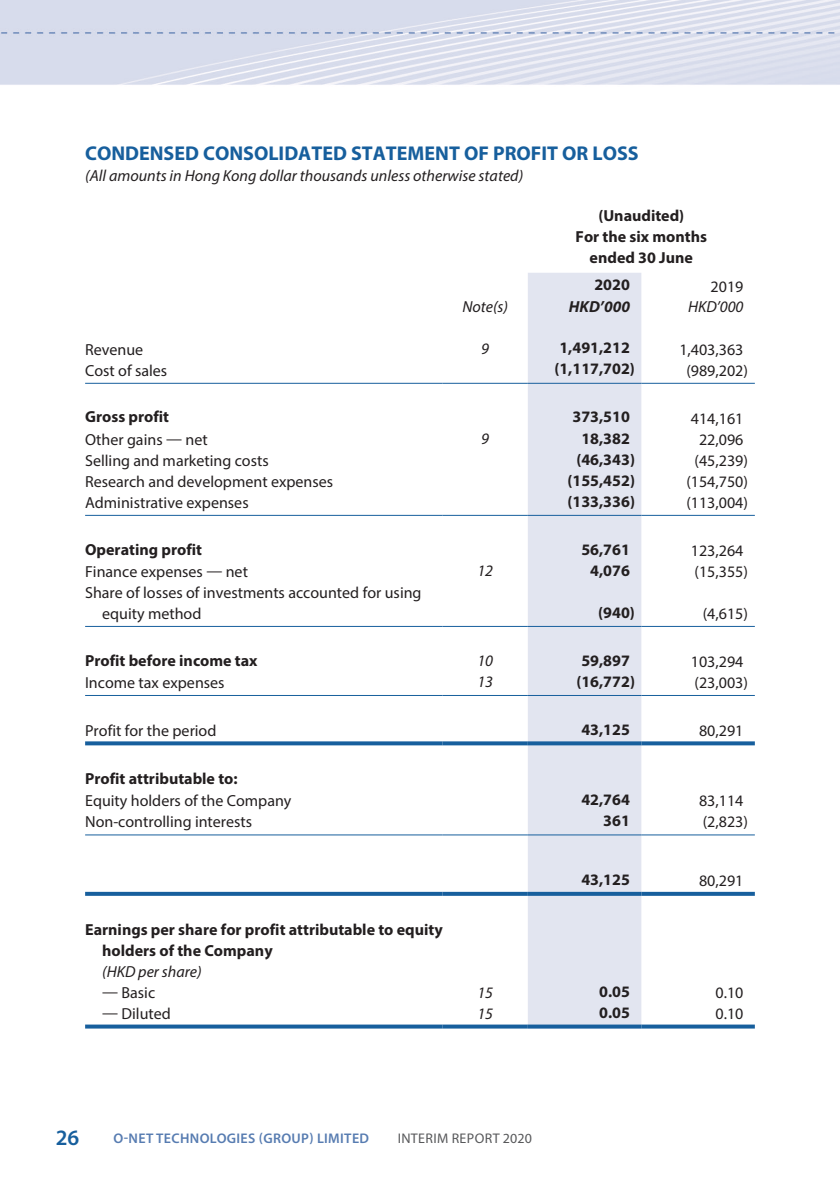
<style>
.page{position:relative;width:840px;height:1191px;background:#fff}
.page>*{position:absolute;margin:0;border:0;box-sizing:border-box;transform-origin:0 0}
.t1{font:600 22px "Myriad Pro";color:#175f9d}
._01_H1{font:700 20px "Myriad Pro";color:#175f9d}
._50_Table_txt{font:16px/21px "Myriad Pro";color:#231f20}
._50_Table_txt-2{font:700 16px/21px "Myriad Pro";color:#231f20;text-align:center}
._00_txt{font:italic 16px "Myriad Pro";color:#231f20}
._50_Table_txt-3{font:italic 16px "Myriad Pro";color:#231f20}
._50_Table_txt-4{font:italic 700 16px "Myriad Pro";color:#231f20}
.t2{font:600 14px "Myriad Pro";letter-spacing:.025em;color:#577cb1}
.t3{font:14px "Myriad Pro";letter-spacing:.025em;color:#57585a}
.s1{font-weight:400;font-style:italic}
</style>
<div class="page">
<img style="left:0;top:0;width:839px;height:1029px">
<div style="left:527px;top:273px;width:114px;height:751px;background:#e2e5f0"></div>
<hr style="left:85px;top:383px;width:357px;height:1px;background:#175f9d">
<hr style="left:442px;top:383px;width:85px;height:1px;background:#175f9d">
<hr style="left:527px;top:383px;width:114px;height:1px;background:#175f9d">
<hr style="left:641px;top:383px;width:113px;height:1px;background:#175f9d">
<hr style="left:85px;top:515px;width:357px;height:1px;background:#175f9d">
<hr style="left:442px;top:515px;width:85px;height:1px;background:#175f9d">
<hr style="left:527px;top:515px;width:114px;height:1px;background:#175f9d">
<hr style="left:641px;top:515px;width:113px;height:1px;background:#175f9d">
<hr style="left:85px;top:626px;width:357px;height:1px;background:#175f9d">
<hr style="left:442px;top:626px;width:85px;height:1px;background:#175f9d">
<hr style="left:527px;top:626px;width:114px;height:1px;background:#175f9d">
<hr style="left:641px;top:626px;width:113px;height:1px;background:#175f9d">
<hr style="left:85px;top:695px;width:357px;height:1px;background:#175f9d">
<hr style="left:442px;top:695px;width:85px;height:1px;background:#175f9d">
<hr style="left:527px;top:695px;width:114px;height:1px;background:#175f9d">
<hr style="left:641px;top:695px;width:113px;height:1px;background:#175f9d">
<svg style="left:85px;top:741px;width:357px;height:4px"></svg>
<svg style="left:442px;top:741px;width:85px;height:4px"></svg>
<svg style="left:527px;top:741px;width:114px;height:4px"></svg>
<svg style="left:641px;top:741px;width:113px;height:4px"></svg>
<hr style="left:85px;top:834px;width:357px;height:1px;background:#175f9d">
<hr style="left:442px;top:834px;width:85px;height:1px;background:#175f9d">
<hr style="left:527px;top:834px;width:114px;height:1px;background:#175f9d">
<hr style="left:641px;top:834px;width:113px;height:1px;background:#175f9d">
<svg style="left:85px;top:892px;width:357px;height:4px"></svg>
<svg style="left:442px;top:892px;width:85px;height:4px"></svg>
<svg style="left:527px;top:892px;width:114px;height:4px"></svg>
<svg style="left:641px;top:892px;width:113px;height:4px"></svg>
<svg style="left:85px;top:1024px;width:357px;height:4px"></svg>
<svg style="left:442px;top:1024px;width:85px;height:4px"></svg>
<svg style="left:527px;top:1024px;width:114px;height:4px"></svg>
<svg style="left:641px;top:1024px;width:113px;height:4px"></svg>
<p class="_01_H1" style="left:85px;top:140px;width:554px">CONDENSED CONSOLIDATED STATEMENT OF PROFIT OR LOSS</p>
<p class="_00_txt" style="left:85px;top:165px;width:439px">(All amounts in Hong Kong dollar thousands unless otherwise stated)</p>
<p class="_50_Table_txt-2" style="left:598px;top:205px;width:87px">(Unaudited)</p>
<p class="_50_Table_txt-2" style="left:575px;top:226px;width:133px">For the six months ended 30 June</p>
<p class="_50_Table_txt-2" style="left:594px;top:274px;width:37px">2020</p>
<p class="_50_Table_txt" style="left:710px;top:275px;width:34px">2019</p>
<p class="_50_Table_txt-3" style="left:462px;top:297px;width:47px">Note(s)</p>
<p class="_50_Table_txt-4" style="left:568px;top:296px;width:63px">HKD’000</p>
<p class="_50_Table_txt-3" style="left:687px;top:297px;width:57px">HKD’000</p>
<p class="_50_Table_txt" style="left:85px;top:338px;width:60px">Revenue</p>
<p class="_50_Table_txt-3" style="left:481px;top:339px;width:9px">9</p>
<p class="_50_Table_txt-2" style="left:559px;top:337px;width:72px">1,491,212</p>
<p class="_50_Table_txt" style="left:679px;top:338px;width:66px">1,403,363</p>
<p class="_50_Table_txt" style="left:85px;top:359px;width:84px">Cost of sales</p>
<p class="_50_Table_txt-2" style="left:554px;top:358px;width:82px">(1,117,702)</p>
<p class="_50_Table_txt" style="left:686px;top:359px;width:63px">(989,202)</p>
<p class="_50_Table_txt-2" style="left:85px;top:406px;width:85px">Gross profit</p>
<p class="_50_Table_txt-2" style="left:572px;top:406px;width:59px">373,510</p>
<p class="_50_Table_txt" style="left:690px;top:408px;width:54px">414,161</p>
<p class="_50_Table_txt" style="left:85px;top:429px;width:124px">Other gains — net</p>
<p class="_50_Table_txt-3" style="left:481px;top:429px;width:9px">9</p>
<p class="_50_Table_txt-2" style="left:581px;top:427px;width:50px">18,382</p>
<p class="_50_Table_txt" style="left:698px;top:429px;width:46px">22,096</p>
<p class="_50_Table_txt" style="left:85px;top:450px;width:185px">Selling and marketing costs</p>
<p class="_50_Table_txt-2" style="left:576px;top:448px;width:60px">(46,343)</p>
<p class="_50_Table_txt" style="left:694px;top:450px;width:55px">(45,239)</p>
<p class="_50_Table_txt" style="left:85px;top:471px;width:249px">Research and development expenses</p>
<p class="_50_Table_txt-2" style="left:567px;top:469px;width:69px">(155,452)</p>
<p class="_50_Table_txt" style="left:686px;top:471px;width:63px">(154,750)</p>
<p class="_50_Table_txt" style="left:85px;top:492px;width:165px">Administrative expenses</p>
<p class="_50_Table_txt-2" style="left:567px;top:490px;width:69px">(133,336)</p>
<p class="_50_Table_txt" style="left:686px;top:492px;width:63px">(113,004)</p>
<p class="_50_Table_txt-2" style="left:85px;top:538px;width:118px">Operating profit</p>
<p class="_50_Table_txt-2" style="left:581px;top:538px;width:50px">56,761</p>
<p class="_50_Table_txt" style="left:690px;top:540px;width:54px">123,264</p>
<p class="_50_Table_txt" style="left:85px;top:561px;width:164px">Finance expenses — net</p>
<p class="_50_Table_txt-3" style="left:477px;top:561px;width:17px">12</p>
<p class="_50_Table_txt-2" style="left:590px;top:559px;width:41px">4,076</p>
<p class="_50_Table_txt" style="left:694px;top:561px;width:55px">(15,355)</p>
<p class="_50_Table_txt" style="left:102px;top:582px;width:321px;text-indent:-17px">Share of losses of investments accounted for using equity method</p>
<p class="_50_Table_txt-2" style="left:598px;top:601px;width:38px">(940)</p>
<p class="_50_Table_txt" style="left:702px;top:603px;width:47px">(4,615)</p>
<p class="_50_Table_txt-2" style="left:85px;top:649px;width:174px">Profit before income tax</p>
<p class="_50_Table_txt-3" style="left:477px;top:651px;width:17px">10</p>
<p class="_50_Table_txt-2" style="left:581px;top:649px;width:50px">59,897</p>
<p class="_50_Table_txt" style="left:690px;top:651px;width:54px">103,294</p>
<p class="_50_Table_txt" style="left:85px;top:672px;width:141px">Income tax expenses</p>
<p class="_50_Table_txt-3" style="left:477px;top:672px;width:17px">13</p>
<p class="_50_Table_txt-2" style="left:576px;top:670px;width:60px">(16,772)</p>
<p class="_50_Table_txt" style="left:694px;top:672px;width:55px">(23,003)</p>
<p class="_50_Table_txt" style="left:85px;top:720px;width:133px">Profit for the period</p>
<p class="_50_Table_txt-2" style="left:581px;top:718px;width:50px">43,125</p>
<p class="_50_Table_txt" style="left:698px;top:720px;width:46px">80,291</p>
<p class="_50_Table_txt-2" style="left:85px;top:767px;width:154px">Profit attributable to:</p>
<p class="_50_Table_txt" style="left:85px;top:790px;width:208px">Equity holders of the Company</p>
<p class="_50_Table_txt-2" style="left:581px;top:788px;width:50px">42,764</p>
<p class="_50_Table_txt" style="left:698px;top:790px;width:46px">83,114</p>
<p class="_50_Table_txt" style="left:85px;top:811px;width:168px">Non-controlling interests</p>
<p class="_50_Table_txt-2" style="left:603px;top:809px;width:28px">361</p>
<p class="_50_Table_txt" style="left:702px;top:811px;width:47px">(2,823)</p>
<p class="_50_Table_txt-2" style="left:581px;top:868px;width:50px">43,125</p>
<p class="_50_Table_txt" style="left:698px;top:870px;width:46px">80,291</p>
<p class="_50_Table_txt-2" style="left:102px;top:918px;width:342px;text-align:left;text-indent:-17px">Earnings per share for profit attributable to equity holders of the Company<br><span class="s1">(HKD per share)</span></p>
<p class="_50_Table_txt" style="left:102px;top:982px;width:55px">— Basic</p>
<p class="_50_Table_txt-3" style="left:477px;top:982px;width:17px">15</p>
<p class="_50_Table_txt-2" style="left:598px;top:980px;width:32px">0.05</p>
<p class="_50_Table_txt" style="left:715px;top:982px;width:29px">0.10</p>
<p class="_50_Table_txt" style="left:102px;top:1003px;width:70px">— Diluted</p>
<p class="_50_Table_txt-3" style="left:477px;top:1003px;width:17px">15</p>
<p class="_50_Table_txt-2" style="left:598px;top:1001px;width:32px">0.05</p>
<p class="_50_Table_txt" style="left:715px;top:1003px;width:29px">0.10</p>
<h1 class="t1" style="left:56px;top:1124px;width:25px">26</h1>
<p class="t2" style="left:114px;top:1129px;width:257px">O-NET TECHNOLOGIES (GROUP) LIMITED</p>
<p class="t3" style="left:397px;top:1129px;width:136px">INTERIM REPORT 2020</p>
</div>
